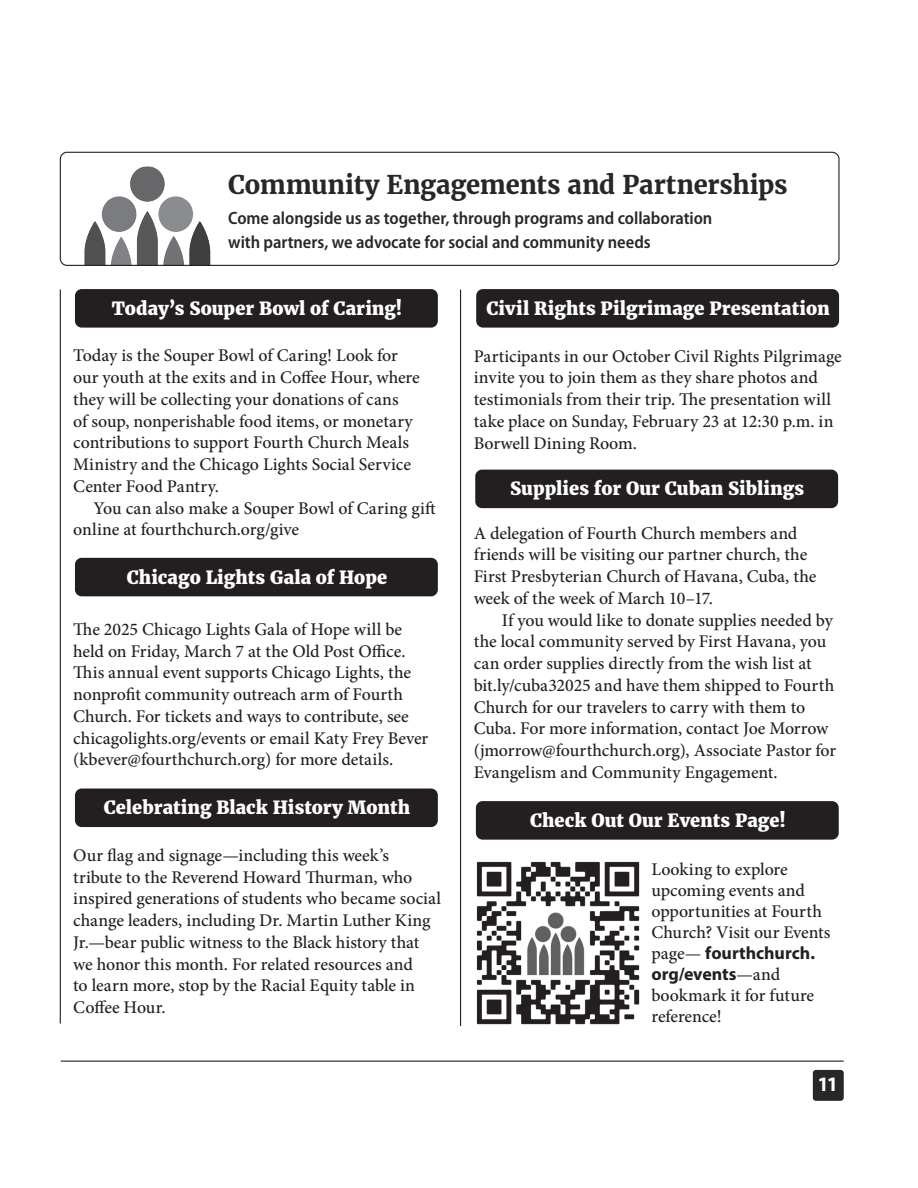
<style>
.page{position:relative;width:918px;height:1188px;background:#fff}
.page>*{position:absolute;margin:0;border:0;box-sizing:border-box;transform-origin:0 0}
.t1{font:700 25.5px "Merriweather";letter-spacing:-.01em;color:#272728}
.t2{font:700 20.7px "Myriad Pro";color:#fff}
.t3{font:800 18px "Merriweather";letter-spacing:.005em;color:#fff}
.t4{font:500 17.85px/21.8px "Minion Pro";letter-spacing:-.005em;color:#231f20}
.t5{font:600 semi-condensed 17.85px/24px "Myriad Pro";letter-spacing:-.005em;color:#272728}
.s1{font-family:"Myriad Pro";font-weight:700}
</style>
<div class="page">
<hr style="left:460px;top:290px;width:1px;height:736px;background:#231f20">
<hr style="left:60px;top:289px;width:1px;height:735px;background:#231f20">
<div style="left:75px;top:558px;width:363px;height:38px;background:#231f20;border-radius:7px"></div>
<div style="left:813px;top:1070px;width:31px;height:31px;background:#272728;border-radius:3px"></div>
<hr style="left:61px;top:1061px;width:783px;height:1px;background:#231f20">
<div style="left:75px;top:789px;width:363px;height:38px;background:#231f20;border-radius:7px"></div>
<div style="left:75px;top:289px;width:363px;height:39px;background:#231f20;border-radius:7px"></div>
<img style="left:476px;top:861px;width:164px;height:164px">
<svg style="left:522px;top:909px;width:67px;height:68px"></svg>
<div style="left:476px;top:801px;width:363px;height:39px;background:#231f20;border-radius:7px"></div>
<div style="left:476px;top:289px;width:363px;height:39px;background:#231f20;border-radius:7px"></div>
<div style="left:475px;top:470px;width:363px;height:38px;background:#231f20;border-radius:7px"></div>
<img style="left:84px;top:166px;width:127px;height:98px">
<div style="left:60px;top:152px;width:780px;height:114px;border:1px solid #231f20;border-radius:7px"></div>
<p class="t1" style="left:228px;top:169px;width:561px">Community Engagements and Partnerships</p>
<p class="t5" style="left:228px;top:207px;width:486px">Come alongside us as together, through programs and collaboration with partners, we advocate for social and community needs</p>
<p class="t3" style="left:112px;top:297px;width:292px">Today’s Souper Bowl of Caring!</p>
<p class="t4" style="left:73px;top:345px;width:348px">Today is the Souper Bowl of Caring! Look for our youth at the exits and in Coffee Hour, where they will be collecting your donations of cans<br>of soup, nonperishable food items, or monetary contributions to support Fourth Church Meals Ministry and the Chicago Lights Social Service Center Food Pantry.</p>
<p class="t4" style="left:73px;top:497px;width:364px;text-indent:20px">You can also make a Souper Bowl of Caring gift online at fourthchurch.org/give</p>
<p class="t3" style="left:127px;top:566px;width:262px">Chicago Lights Gala of Hope</p>
<p class="t4" style="left:73px;top:618px;width:357px">The 2025 Chicago Lights Gala of Hope will be held on Friday, March 7 at the Old Post Office.<br>This annual event supports Chicago Lights, the nonprofit community outreach arm of Fourth Church. For tickets and ways to contribute, see chicagolights.org/events or email Katy Frey Bever (kbever@fourthchurch.org) for more details.</p>
<p class="t3" style="left:104px;top:797px;width:308px">Celebrating Black History Month</p>
<p class="t4" style="left:73px;top:844px;width:369px">Our flag and signage—including this week’s tribute to the Reverend Howard Thurman, who inspired generations of students who became social change leaders, including Dr. Martin Luther King Jr.—bear public witness to the Black history that we honor this month. For related resources and<br>to learn more, stop by the Racial Equity table in Coffee Hour.</p>
<p class="t3" style="left:487px;top:297px;width:345px">Civil Rights Pilgrimage Presentation</p>
<p class="t4" style="left:474px;top:345px;width:369px">Participants in our October Civil Rights Pilgrimage invite you to join them as they share photos and testimonials from their trip. The presentation will take place on Sunday, February 23 at 12:30 p.m. in Borwell Dining Room.</p>
<p class="t3" style="left:510px;top:478px;width:296px">Supplies for Our Cuban Siblings</p>
<p class="t4" style="left:474px;top:522px;width:344px">A delegation of Fourth Church members and friends will be visiting our partner church, the First Presbyterian Church of Havana, Cuba, the week of the week of March 10–17.</p>
<p class="t4" style="left:474px;top:609px;width:364px;text-indent:28px">If you would like to donate supplies needed by the local community served by First Havana, you can order supplies directly from the wish list at bit.ly/cuba32025 and have them shipped to Fourth Church for our travelers to carry with them to Cuba. For more information, contact Joe Morrow (jmorrow@fourthchurch.org), Associate Pastor for Evangelism and Community Engagement.</p>
<p class="t3" style="left:530px;top:809px;width:257px">Check Out Our Events Page!</p>
<p class="t4" style="left:652px;top:859px;width:181px;line-height:21px">Looking to explore upcoming events and opportunities at Fourth<br>Church? Visit our Events page— <span class="s1">fourthchurch. org/events</span>—and bookmark it for future reference!</p>
<p class="t2" style="left:817px;top:1071px;width:22px">11</p>
</div>
